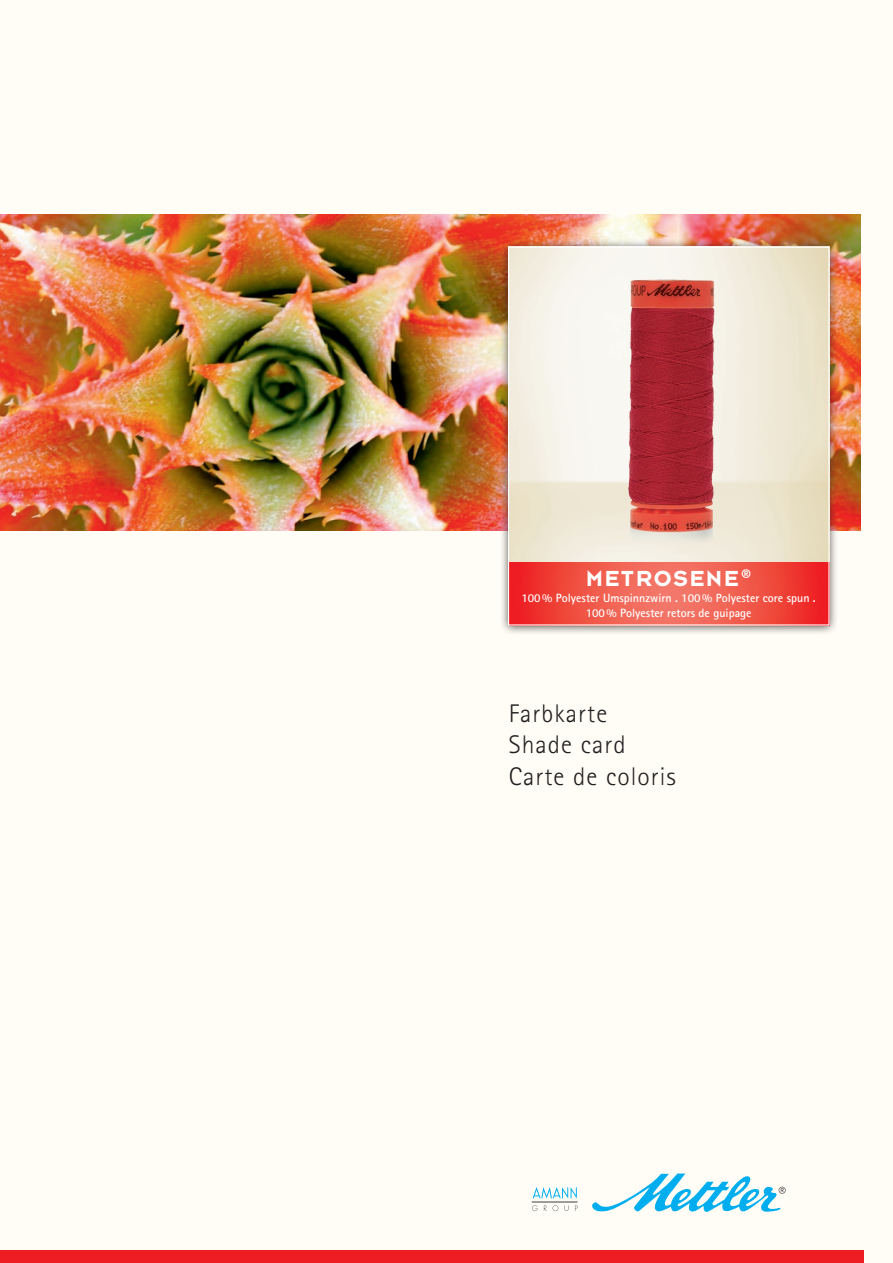
<style>
.page{position:relative;width:893px;height:1263px;background:#fffdf6}
.page>*{position:absolute;margin:0;border:0;box-sizing:border-box;transform-origin:0 0}
.t1{font:300 25.5px/31.5px "Rotis Sans Serif";letter-spacing:.04em;color:#231f20}
.t2{font:24px "Bonn Medium Caps";letter-spacing:.09em;color:#fff}
.t3{font:700 12px/15px "Rotis Sans Serif";color:#fff;text-align:center}
</style>
<div class="page">
<div style="left:0;top:1250px;width:863px;height:13px;background:#ee1d23"></div>
<img style="left:0;top:215px;width:680px;height:315px">
<img style="left:680px;top:215px;width:181px;height:315px">
<div style="left:500px;top:238px;width:338px;height:397px;background:#231f20;opacity:.8"></div>
<img style="left:510px;top:249px;width:317px;height:313px">
<svg style="left:510px;top:562px;width:317px;height:61px;background:#f05247"></svg>
<div style="left:508px;top:247px;width:321px;height:378px;border:1px solid #fff"></div>
<svg style="left:592px;top:1173px;width:194px;height:39px"></svg>
<svg style="left:532px;top:1205px;width:6px;height:6px"></svg>
<svg style="left:544px;top:1205px;width:3px;height:6px"></svg>
<svg style="left:553px;top:1205px;width:5px;height:6px"></svg>
<svg style="left:575px;top:1205px;width:3px;height:6px"></svg>
<svg style="left:533px;top:1187px;width:44px;height:11px"></svg>
<hr style="left:532px;top:1202px;width:45px;height:1px;background:#3e3e3f">
<img style="left:600px;top:260px;width:143px;height:292px">
<h2 class="t2" style="left:586px;top:566px;width:167px">METROSENE<sup>®</sup></h2>
<p class="t3" style="left:521px;top:591px;width:296px">100% Polyester Umspinnzwirn . 100% Polyester core spun .<br>100% Polyester retors de guipage</p>
<h1 class="t1" style="left:509px;top:697px;width:169px">Farbkarte<br>Shade card<br>Carte de coloris</h1>
</div>
